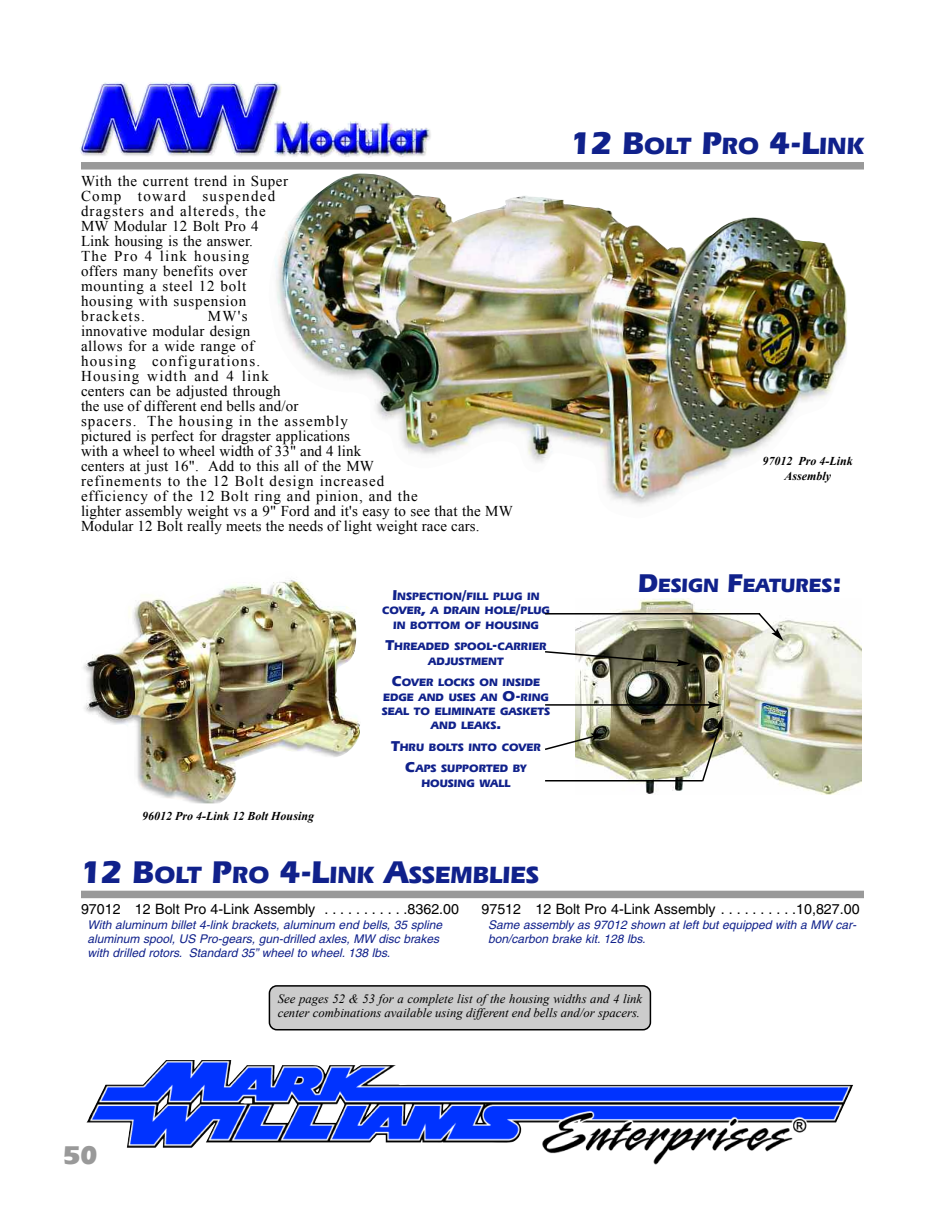
<style>
.page{position:relative;width:945px;height:1215px;background:#fff}
.page>*{position:absolute;margin:0;border:0;box-sizing:border-box;transform-origin:0 0}
.t1{font:700 27px "Eras IT Cby BT";color:#999}
.t2{font:700 24.75px "Eras IT Cby BT";color:#10218b}
.t3{font:700 20.25px "Eras IT Cby BT";color:#10218b}
.t4{font:15px/15px "Times New Roman";letter-spacing:.01em;color:#000}
.t5{font:15px/15px "Times New Roman";letter-spacing:.05em;color:#000}
.t6{font:14.25px "Helvetica";color:#000}
.t7{font:italic 12.75px/14.2px "Times New Roman";color:#000}
.t8{font:italic 12px/14.2px "Helvetica";color:#10218b}
.t9{font:italic 700 12px/14.4px "Times New Roman";color:#000;text-align:center}
.t10{font:700 11.25px/14.2px "Eras IT Cby BT";color:#10218b;text-align:center}
.s1{font-size:15px}
.s2{font-size:33px}
.s3{font-size:27px}
</style>
<div class="page">
<img style="left:194px;top:1060px;width:659px;height:105px">
<img style="left:80px;top:82px;width:351px;height:75px">
<div style="left:81px;top:162px;width:783px;height:8px;background:#999"></div>
<img style="left:275px;top:173px;width:572px;height:332px">
<img style="left:83px;top:580px;width:277px;height:223px">
<img style="left:575px;top:598px;width:286px;height:197px">
<div style="left:81px;top:891px;width:783px;height:7px;background:#999"></div>
<hr style="left:545px;top:613px;width:215px;height:2px;background:#000">
<svg style="left:757px;top:612px;width:26px;height:29px"></svg>
<svg style="left:545px;top:650px;width:146px;height:16px"></svg>
<hr style="left:545px;top:704px;width:165px;height:2px;background:#000">
<svg style="left:708px;top:701px;width:14px;height:8px"></svg>
<svg style="left:545px;top:733px;width:60px;height:18px"></svg>
<hr style="left:545px;top:780px;width:158px;height:2px;background:#000">
<svg style="left:701px;top:717px;width:22px;height:66px"></svg>
<svg style="left:269px;top:985px;width:382px;height:45px;background:#bfbfbf"></svg>
<p class="t5" style="left:81px;top:173px;width:209px">With the current trend in Super<br>Comp toward suspended dragsters and altereds, the<br>MW Modular 12 Bolt Pro 4<br>Link housing is the answer.<br>The Pro 4 link housing offers many benefits over mounting a steel 12 bolt housing with suspension brackets.</p>
<p class="t4" style="left:81px;top:308px;width:433px;text-indent:127px">MW's<br>innovative modular design<br>allows for a wide range of<br>housing configurations.<br>Housing width and 4 link<br>centers can be adjusted through<br>the use of different end bells and/or<br>spacers. The housing in the assembly<br>pictured is perfect for dragster applications<br>with a wheel to wheel width of 33" and 4 link<br>centers at just 16". Add to this all of the MW<br>refinements to the 12 Bolt design increased<br>efficiency of the 12 Bolt ring and pinion, and the<br>lighter assembly weight vs a 9" Ford and it's easy to see that the MW Modular 12 Bolt really meets the needs of light weight race cars.</p>
<p class="t9" style="left:142px;top:809px;width:173px">96012 Pro 4-Link 12 Bolt Housing</p>
<p class="t10" style="left:382px;top:589px;width:169px"><span class="s1">I</span>NSPECTION<span class="s1">/</span>FILL PLUG IN<br>COVER<span class="s1">,</span> A DRAIN HOLE<span class="s1">/</span>PLUG<br>IN BOTTOM OF HOUSING</p>
<p class="t10" style="left:386px;top:639px;width:162px"><span class="s1">T</span>HREADED SPOOL<span class="s1">-</span>CARRIER<br>ADJUSTMENT</p>
<p class="t10" style="left:382px;top:675px;width:170px"><span class="s1">C</span>OVER LOCKS ON INSIDE<br>EDGE AND USES AN <span class="s1">O-</span>RING<br>SEAL TO ELIMINATE GASKETS<br>AND LEAKS<span class="s1">.</span></p>
<p class="t10" style="left:391px;top:736px;width:151px;line-height:21.8px"><span class="s1">T</span>HRU BOLTS INTO COVER<br><span class="s1">C</span>APS SUPPORTED BY</p>
<p class="t10" style="left:421px;top:776px;width:91px">HOUSING WALL</p>
<p class="t2" style="left:81px;top:859px;width:460px"><span class="s2">12 B</span>OLT <span class="s2">P</span>RO <span class="s2">4-L</span>INK <span class="s2">A</span>SSEMBLIES</p>
<p class="t2" style="left:571px;top:130px;width:295px"><span class="s2">12 B</span>OLT <span class="s2">P</span>RO <span class="s2">4-L</span>INK</p>
<p class="t9" style="left:763px;top:454px;width:92px">97012 Pro 4-Link<br>Assembly</p>
<p class="t3" style="left:638px;top:573px;width:205px"><span class="s3">D</span>ESIGN <span class="s3">F</span>EATURES<span class="s3">:</span></p>
<p class="t6" style="left:81px;top:904px;width:380px">97012 12 Bolt Pro 4-Link Assembly . . . . . . . . . . .8362.00</p>
<p class="t8" style="left:88px;top:918px;width:356px">With aluminum billet 4-link brackets, aluminum end bells, 35 spline aluminum spool, US Pro-gears, gun-drilled axles, MW disc brakes with drilled rotors. Standard 35” wheel to wheel. 138 lbs.</p>
<p class="t6" style="left:482px;top:904px;width:380px">97512 12 Bolt Pro 4-Link Assembly . . . . . . . . . .10,827.00</p>
<p class="t8" style="left:488px;top:918px;width:370px">Same assembly as 97012 shown at left but equipped with a MW car&shy;bon/carbon brake kit. 128 lbs.</p>
<p class="t1" style="left:64px;top:1138px;width:35px">50</p>
<p class="t7" style="left:278px;top:992px;width:366px">See pages 52 &amp; 53 for a complete list of the housing widths and 4 link center combinations available using different end bells and/or spacers.</p>
</div>
